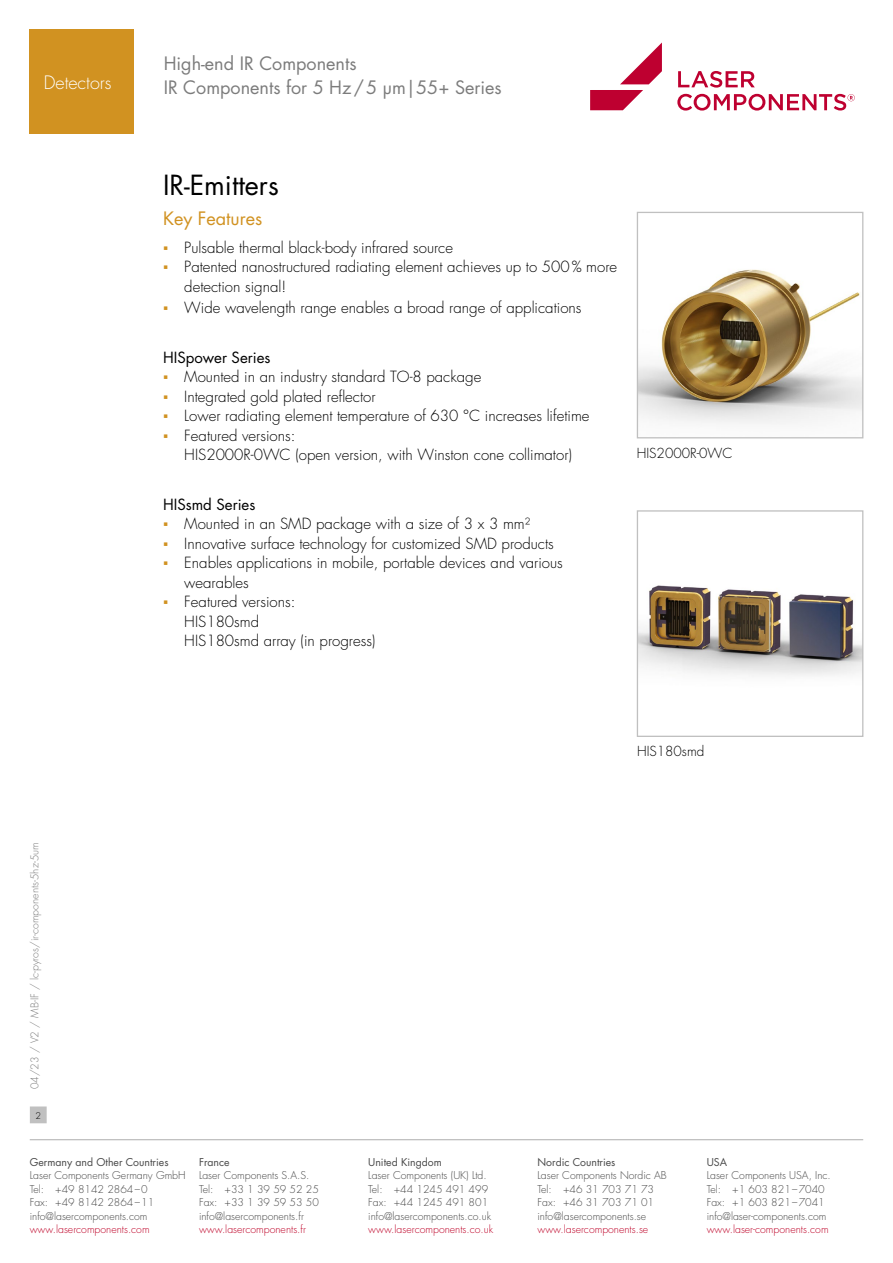
<style>
.page{position:relative;width:893px;height:1263px;background:#fff}
.page>*{position:absolute;margin:0;border:0;box-sizing:border-box;transform-origin:0 0}
.t1{font:27px "Futura Std";color:#000}
.t2{font:18px/24px "Futura Std";color:#7c7c7c}
.t3{font:18px "Futura Std";color:#d19221}
.t4{font:300 18px "Futura Std";color:#fff}
.t5{font:300 15px/19.5px "Futura Std";color:#000}
.t6{font:15px "Futura Std";color:#000}
.t7{font:300 13.5px "Futura Std";color:#000}
.t8{font:300 10.5px/13.5px "Futura Std";color:#484848}
.t9{font:300 10.5px "Futura Std";color:#be0027}
.t10{font:10.5px "Futura Std";color:#484848}
.t11{font:300 10.5px "Futura Std";color:#7c7c7c}
.t12{font:300 9px "Futura Std";color:#000}
.s1{font-family:"Calibri";font-weight:400;color:#d19221}
</style>
<div class="page">
<hr style="left:30px;top:1139px;width:833px;height:1px;background:#c0c0c0">
<div style="left:31px;top:1107px;width:15px;height:16px;background:#c0c0c0"></div>
<div style="left:30px;top:1106px;width:17px;height:17px;border:1px solid #c0c0c0"></div>
<svg style="left:677px;top:71px;width:178px;height:40px"></svg>
<svg style="left:590px;top:43px;width:72px;height:67px"></svg>
<img style="left:639px;top:585px;width:222px;height:91px">
<div style="left:637px;top:510px;width:226px;height:227px;border:1px solid #c0c0c0"></div>
<img style="left:639px;top:269px;width:222px;height:155px">
<div style="left:637px;top:212px;width:226px;height:226px;border:1px solid #c0c0c0"></div>
<div style="left:30px;top:30px;width:104px;height:104px;background:#d19221"></div>
<p class="t4" style="left:44px;top:72px;width:69px">Detectors</p>
<p class="t11" style="left:28px;top:1089px;width:249px;rotate:-90deg">04/23 / V2 / MB-IF / lc-pyros/ir-components-5hz-5um</p>
<p class="t12" style="left:35px;top:1110px;width:7px">2</p>
<p class="t2" style="left:164px;top:52px;width:339px">High-end IR Components<br>IR Components for 5 Hz/5 µm|55+ Series</p>
<h1 class="t1" style="left:163px;top:167px;width:117px">IR-Emitters</h1>
<p class="t3" style="left:163px;top:206px;width:101px">Key Features</p>
<p class="t5" style="left:163px;top:238px;width:291px"><span class="s1">▪</span> Pulsable thermal black-body infrared source</p>
<p class="t5" style="left:184px;top:257px;width:434px;text-indent:-21px"><span class="s1">▪</span> Patented nanostructured radiating element achieves up to 500% more detection signal!</p>
<p class="t5" style="left:163px;top:298px;width:420px"><span class="s1">▪</span> Wide wavelength range enables a broad range of applications</p>
<p class="t6" style="left:163px;top:348px;width:109px">HISpower Series</p>
<p class="t5" style="left:163px;top:368px;width:320px"><span class="s1">▪</span> Mounted in an industry standard TO-8 package</p>
<p class="t5" style="left:163px;top:387px;width:214px"><span class="s1">▪</span> Integrated gold plated reflector</p>
<p class="t5" style="left:163px;top:407px;width:428px"><span class="s1">▪</span> Lower radiating element temperature of 630 °C increases lifetime</p>
<p class="t5" style="left:184px;top:426px;width:389px;text-indent:-21px"><span class="s1">▪</span> Featured versions:<br>HIS2000R-0WC (open version, with Winston cone collimator)</p>
<p class="t6" style="left:163px;top:495px;width:94px">HISsmd Series</p>
<p class="t5" style="left:163px;top:515px;width:369px"><span class="s1">▪</span> Mounted in an SMD package with a size of 3 x 3 mm²</p>
<p class="t5" style="left:163px;top:534px;width:392px"><span class="s1">▪</span> Innovative surface technology for customized SMD products</p>
<p class="t5" style="left:184px;top:554px;width:380px;text-indent:-21px"><span class="s1">▪</span> Enables applications in mobile, portable devices and various wearables</p>
<p class="t5" style="left:184px;top:593px;width:193px;text-indent:-21px"><span class="s1">▪</span> Featured versions:<br>HIS180smd<br>HIS180smd array (in progress)</p>
<p class="t7" style="left:637px;top:445px;width:97px">HIS2000R-0WC</p>
<p class="t7" style="left:637px;top:743px;width:69px">HIS180smd</p>
<p class="t10" style="left:30px;top:1155px;width:140px">Germany and Other Countries</p>
<p class="t8" style="left:30px;top:1169px;width:157px">Laser Components Germany GmbH<br>Tel: +49 8142 2864–0<br>Fax: +49 8142 2864–11 info@lasercomponents.com</p>
<p class="t9" style="left:30px;top:1223px;width:121px">www.lasercomponents.com</p>
<p class="t10" style="left:199px;top:1155px;width:32px">France</p>
<p class="t8" style="left:199px;top:1169px;width:121px">Laser Components S.A.S.<br>Tel: +33 1 39 59 52 25<br>Fax: +33 1 39 59 53 50 info@lasercomponents.fr</p>
<p class="t9" style="left:199px;top:1223px;width:108px">www.lasercomponents.fr</p>
<p class="t10" style="left:368px;top:1155px;width:75px">United Kingdom</p>
<p class="t8" style="left:368px;top:1169px;width:124px">Laser Components (UK) Ltd.<br>Tel: +44 1245 491 499<br>Fax: +44 1245 491 801 info@lasercomponents.co.uk</p>
<p class="t9" style="left:368px;top:1223px;width:126px">www.lasercomponents.co.uk</p>
<p class="t10" style="left:537px;top:1155px;width:79px">Nordic Countries</p>
<p class="t8" style="left:537px;top:1169px;width:131px">Laser Components Nordic AB<br>Tel: +46 31 703 71 73<br>Fax: +46 31 703 71 01 info@lasercomponents.se</p>
<p class="t9" style="left:537px;top:1223px;width:112px">www.lasercomponents.se</p>
<p class="t10" style="left:707px;top:1155px;width:22px">USA</p>
<p class="t8" style="left:707px;top:1169px;width:126px">Laser Components USA, Inc.<br>Tel: +1 603 821–7040<br>Fax: +1 603 821–7041 info@laser-components.com</p>
<p class="t9" style="left:707px;top:1223px;width:123px">www.laser-components.com</p>
</div>
